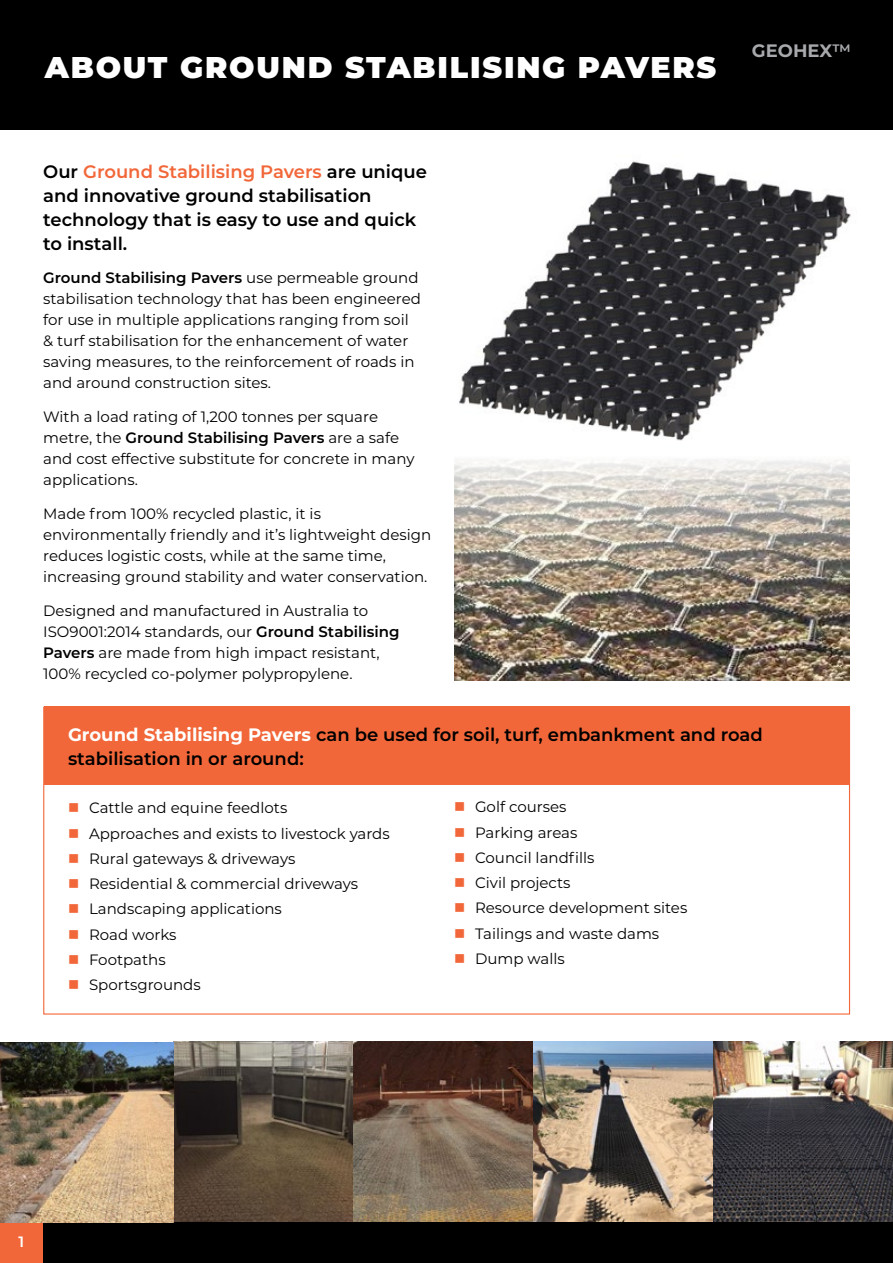
<style>
.page{position:relative;width:893px;height:1263px;background:#fff}
.page>*{position:absolute;margin:0;border:0;box-sizing:border-box;transform-origin:0 0}
.t1{font:900 30px "Montserrat";letter-spacing:.06em;color:#fff}
.t2{font:600 18px/24px "Montserrat";color:#000}
.t3{font:700 18px "Montserrat";color:#a7a9ac}
.t4{font:15px/21px "Montserrat";color:#000}
.t5{font:600 15px "Montserrat";color:#fff}
.s1{color:#f26739}
.s2{font-weight:600}
.s3{font-weight:700;color:#fff}
</style>
<div class="page">
<div style="left:44px;top:707px;width:805px;height:78px;background:#f26739"></div>
<img style="left:454px;top:459px;width:395px;height:222px">
<div style="left:0;top:1221px;width:893px;height:42px;background:#000"></div>
<div style="left:0;top:1221px;width:43px;height:42px;background:#f26739"></div>
<div style="left:0;top:0;width:893px;height:129px;background:#000"></div>
<img style="left:0;top:1042px;width:893px;height:180px">
<img style="left:459px;top:161px;width:392px;height:280px">
<h1 class="t1" style="left:45px;top:45px;width:673px">ABOUT GROUND STABILISING PAVERS</h1>
<p class="t2" style="left:43px;top:158px;width:385px">Our <span class="s1">Ground Stabilising Pavers</span> are unique and innovative ground stabilisation technology that is easy to use and quick to install.</p>
<p class="t4" style="left:43px;top:267px;width:379px"><span class="s2">Ground Stabilising Pavers</span> use permeable ground stabilisation technology that has been engineered for use in multiple applications ranging from soil &amp; turf stabilisation for the enhancement of water saving measures, to the reinforcement of roads in and around construction sites.</p>
<p class="t4" style="left:43px;top:406px;width:373px">With a load rating of 1,200 tonnes per square metre, the <span class="s2">Ground Stabilising Pavers</span> are a safe and cost effective substitute for concrete in many applications.</p>
<p class="t4" style="left:43px;top:503px;width:390px">Made from 100% recycled plastic, it is environmentally friendly and it’s lightweight design reduces logistic costs, while at the same time, increasing ground stability and water conservation.</p>
<p class="t4" style="left:43px;top:599px;width:358px">Designed and manufactured in Australia to ISO9001:2014 standards, our <span class="s2">Ground Stabilising Pavers</span> are made from high impact resistant, 100% recycled co-polymer polypropylene.</p>
<p class="t3" style="left:752px;top:37px;width:101px">GEOHEX<span class="s2">™</span></p>
<p class="t2" style="left:68px;top:722px;width:696px"><span class="s3">Ground Stabilising Pavers</span> can be used for soil, turf, embankment and road stabilisation in or around:</p>
<p class="t4" style="left:454px;top:796px;width:114px"><span class="s1">■</span> Golf courses</p>
<p class="t4" style="left:454px;top:821px;width:125px"><span class="s1">■</span> Parking areas</p>
<p class="t4" style="left:454px;top:847px;width:142px"><span class="s1">■</span> Council landfills</p>
<p class="t4" style="left:454px;top:872px;width:118px"><span class="s1">■</span> Civil projects</p>
<p class="t4" style="left:454px;top:897px;width:235px"><span class="s1">■</span> Resource development sites</p>
<p class="t4" style="left:454px;top:922px;width:207px"><span class="s1">■</span> Tailings and waste dams</p>
<p class="t4" style="left:454px;top:947px;width:112px"><span class="s1">■</span> Dump walls</p>
<p class="t4" style="left:68px;top:797px;width:221px"><span class="s1">■</span> Cattle and equine feedlots</p>
<p class="t4" style="left:68px;top:822px;width:323px"><span class="s1">■</span> Approaches and exists to livestock yards</p>
<p class="t4" style="left:68px;top:847px;width:229px"><span class="s1">■</span> Rural gateways &amp; driveways</p>
<p class="t4" style="left:68px;top:873px;width:292px"><span class="s1">■</span> Residential &amp; commercial driveways</p>
<p class="t4" style="left:68px;top:898px;width:215px"><span class="s1">■</span> Landscaping applications</p>
<p class="t4" style="left:68px;top:923px;width:110px"><span class="s1">■</span> Road works</p>
<p class="t4" style="left:68px;top:948px;width:99px"><span class="s1">■</span> Footpaths</p>
<p class="t4" style="left:68px;top:974px;width:134px"><span class="s1">■</span> Sportsgrounds</p>
<p class="t5" style="left:18px;top:1231px;width:7px">1</p>
</div>
